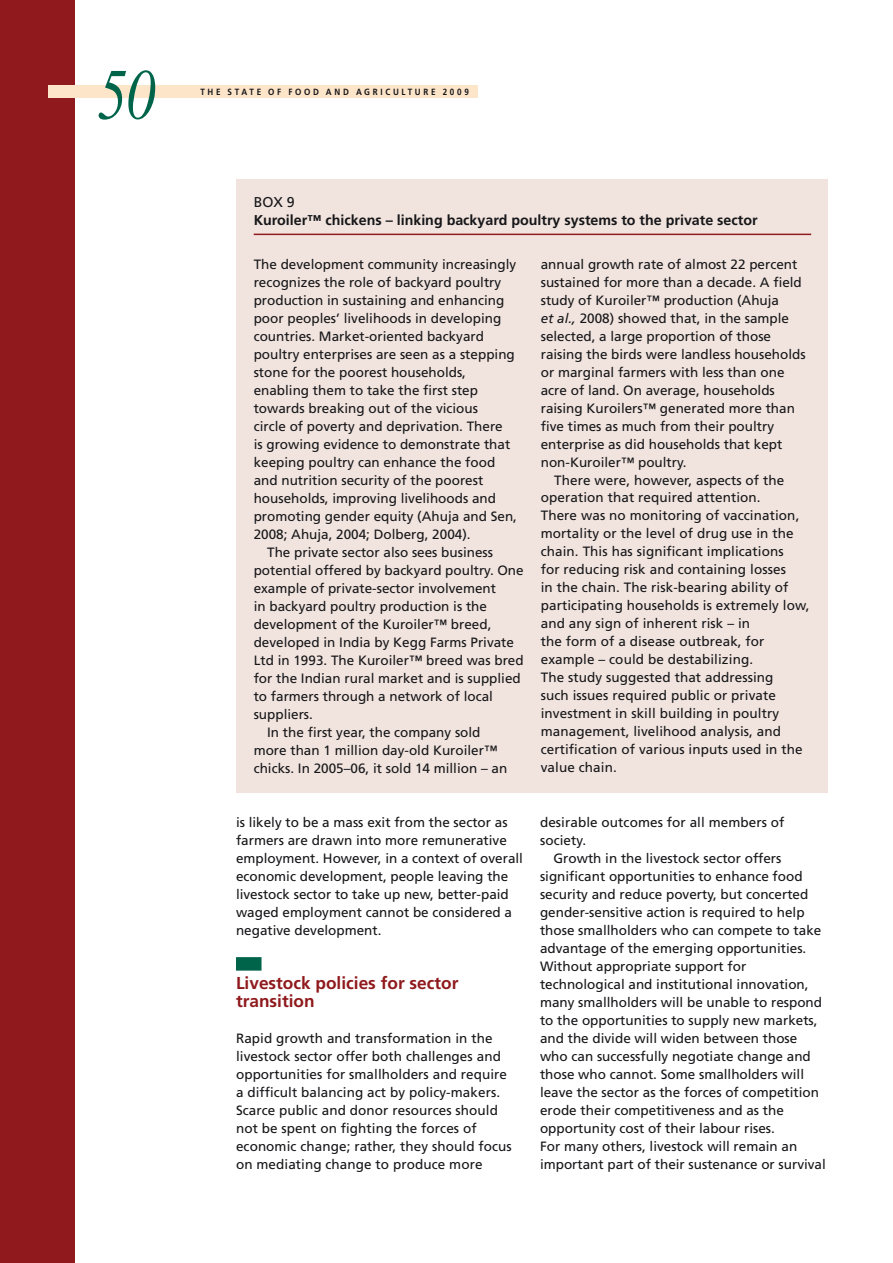
<style>
.page{position:relative;width:893px;height:1263px;background:#fff}
.page>*{position:absolute;margin:0;border:0;box-sizing:border-box;transform-origin:0 0}
.t1{font:italic 72px "Times";color:#00644b;scale:.8 1}
.t2{font:700 17.25px/18px "Frutiger LT Std";color:#8f191c}
.t3{font:700 14.25px "Frutiger LT Std";color:#161619}
.t4{font:14.25px "Frutiger LT Std";color:#161619}
.t5{font:13.5px/18px "Frutiger LT Std";color:#161619}
.t6{font:700 9px "Frutiger LT Std";letter-spacing:.33em;color:#161619;scale:.9 1}
.s1{font-style:italic}
</style>
<div class="page">
<div style="left:0;top:0;width:74px;height:1263px;background:#8f191c"></div>
<div style="left:49px;top:85px;width:429px;height:13px;background:#fde5ca"></div>
<div style="left:236px;top:957px;width:25px;height:14px;background:#00644b"></div>
<div style="left:237px;top:179px;width:591px;height:473px;background:#f1e4de"></div>
<hr style="left:254px;top:234px;width:557px;height:1px;background:#8f191c">
<div style="left:237px;top:236px;width:591px;height:556px;background:#f1e4de"></div>
<h1 class="t1" style="left:98px;top:69px;width:73px">50</h1>
<p class="t6" style="left:200px;top:88px;width:300px">THE STATE OF FOOD AND AGRICULTURE 2009</p>
<p class="t4" style="left:254px;top:196px;width:43px">BOX 9</p>
<p class="t3" style="left:254px;top:214px;width:505px">Kuroiler™ chickens – linking backyard poultry systems to the private sector</p>
<p class="t5" style="left:254px;top:256px;width:264px">The development community increasingly</p>
<p class="t5" style="left:254px;top:274px;width:249px">recognizes the role of backyard poultry</p>
<p class="t5" style="left:254px;top:292px;width:252px">production in sustaining and enhancing</p>
<p class="t5" style="left:254px;top:310px;width:249px">poor peoples’ livelihoods in developing</p>
<p class="t5" style="left:254px;top:328px;width:232px">countries. Market-oriented backyard</p>
<p class="t5" style="left:254px;top:346px;width:263px">poultry enterprises are seen as a stepping</p>
<p class="t5" style="left:254px;top:364px;width:214px">stone for the poorest households,</p>
<p class="t5" style="left:254px;top:382px;width:226px">enabling them to take the first step</p>
<p class="t5" style="left:254px;top:400px;width:226px">towards breaking out of the vicious</p>
<p class="t5" style="left:254px;top:418px;width:251px">circle of poverty and deprivation. There</p>
<p class="t5" style="left:254px;top:436px;width:258px">is growing evidence to demonstrate that</p>
<p class="t5" style="left:254px;top:454px;width:243px">keeping poultry can enhance the food</p>
<p class="t5" style="left:254px;top:472px;width:231px">and nutrition security of the poorest</p>
<p class="t5" style="left:254px;top:490px;width:244px">households, improving livelihoods and</p>
<p class="t5" style="left:254px;top:507px;width:265px">promoting gender equity (Ahuja and Sen,</p>
<p class="t5" style="left:254px;top:525px;width:218px">2008; Ahuja, 2004; Dolberg, 2004).</p>
<p class="t5" style="left:267px;top:543px;width:227px">The private sector also sees business</p>
<p class="t5" style="left:254px;top:561px;width:271px">potential offered by backyard poultry. One</p>
<p class="t5" style="left:254px;top:579px;width:244px">example of private-sector involvement</p>
<p class="t5" style="left:254px;top:597px;width:235px">in backyard poultry production is the</p>
<p class="t5" style="left:254px;top:615px;width:239px">development of the Kuroiler™ breed,</p>
<p class="t5" style="left:254px;top:633px;width:262px">developed in India by Kegg Farms Private</p>
<p class="t5" style="left:254px;top:651px;width:271px">Ltd in 1993. The Kuroiler™ breed was bred</p>
<p class="t5" style="left:254px;top:669px;width:269px">for the Indian rural market and is supplied</p>
<p class="t5" style="left:254px;top:687px;width:241px">to farmers through a network of local</p>
<p class="t5" style="left:254px;top:705px;width:61px">suppliers.</p>
<p class="t5" style="left:267px;top:723px;width:215px">In the first year, the company sold</p>
<p class="t5" style="left:254px;top:741px;width:245px">more than 1 million day-old Kuroiler™</p>
<p class="t5" style="left:254px;top:759px;width:255px">chicks. In 2005–06, it sold 14 million – an</p>
<p class="t5" style="left:541px;top:255px;width:258px">annual growth rate of almost 22 percent</p>
<p class="t5" style="left:541px;top:273px;width:263px">sustained for more than a decade. A field</p>
<p class="t5" style="left:541px;top:291px;width:240px">study of Kuroiler™ production (Ahuja</p>
<p class="t5" style="left:541px;top:309px;width:250px"><span class="s1">et al.,</span> 2008) showed that, in the sample</p>
<p class="t5" style="left:541px;top:327px;width:232px">selected, a large proportion of those</p>
<p class="t5" style="left:541px;top:345px;width:266px">raising the birds were landless households</p>
<p class="t5" style="left:541px;top:363px;width:245px">or marginal farmers with less than one</p>
<p class="t5" style="left:541px;top:381px;width:236px">acre of land. On average, households</p>
<p class="t5" style="left:541px;top:399px;width:256px">raising Kuroilers™ generated more than</p>
<p class="t5" style="left:541px;top:417px;width:235px">five times as much from their poultry</p>
<p class="t5" style="left:541px;top:435px;width:243px">enterprise as did households that kept</p>
<p class="t5" style="left:541px;top:453px;width:147px">non-Kuroiler™ poultry.</p>
<p class="t5" style="left:554px;top:471px;width:232px">There were, however, aspects of the</p>
<p class="t5" style="left:541px;top:489px;width:221px">operation that required attention.</p>
<p class="t5" style="left:541px;top:507px;width:260px">There was no monitoring of vaccination,</p>
<p class="t5" style="left:541px;top:525px;width:254px">mortality or the level of drug use in the</p>
<p class="t5" style="left:541px;top:543px;width:244px">chain. This has significant implications</p>
<p class="t5" style="left:541px;top:561px;width:247px">for reducing risk and containing losses</p>
<p class="t5" style="left:541px;top:579px;width:249px">in the chain. The risk-bearing ability of</p>
<p class="t5" style="left:541px;top:597px;width:270px">participating households is extremely low,</p>
<p class="t5" style="left:541px;top:615px;width:211px">and any sign of inherent risk – in</p>
<p class="t5" style="left:541px;top:633px;width:225px">the form of a disease outbreak, for</p>
<p class="t5" style="left:541px;top:651px;width:214px">example – could be destabilizing.</p>
<p class="t5" style="left:541px;top:669px;width:234px">The study suggested that addressing</p>
<p class="t5" style="left:541px;top:687px;width:237px">such issues required public or private</p>
<p class="t5" style="left:541px;top:705px;width:240px">investment in skill building in poultry</p>
<p class="t5" style="left:541px;top:723px;width:242px">management, livelihood analysis, and</p>
<p class="t5" style="left:541px;top:741px;width:263px">certification of various inputs used in the</p>
<p class="t5" style="left:541px;top:759px;width:78px">value chain.</p>
<p class="t5" style="left:236px;top:814px;width:288px">is likely to be a mass exit from the sector as farmers are drawn into more remunerative employment. However, in a context of overall economic development, people leaving the livestock sector to take up new, better-paid waged employment cannot be considered a negative development.</p>
<p class="t2" style="left:236px;top:974px;width:224px">Livestock policies for sector transition</p>
<p class="t5" style="left:236px;top:1030px;width:277px">Rapid growth and transformation in the livestock sector offer both challenges and opportunities for smallholders and require a difficult balancing act by policy-makers.<br>Scarce public and donor resources should not be spent on fighting the forces of economic change; rather, they should focus on mediating change to produce more</p>
<p class="t5" style="left:540px;top:814px;width:246px">desirable outcomes for all members of society.</p>
<p class="t5" style="left:540px;top:849px;width:287px;text-indent:13px">Growth in the livestock sector offers significant opportunities to enhance food security and reduce poverty, but concerted gender-sensitive action is required to help those smallholders who can compete to take advantage of the emerging opportunities.<br>Without appropriate support for technological and institutional innovation, many smallholders will be unable to respond to the opportunities to supply new markets, and the divide will widen between those who can successfully negotiate change and those who cannot. Some smallholders will leave the sector as the forces of competition erode their competitiveness and as the opportunity cost of their labour rises.<br>For many others, livestock will remain an important part of their sustenance or survival</p>
</div>
